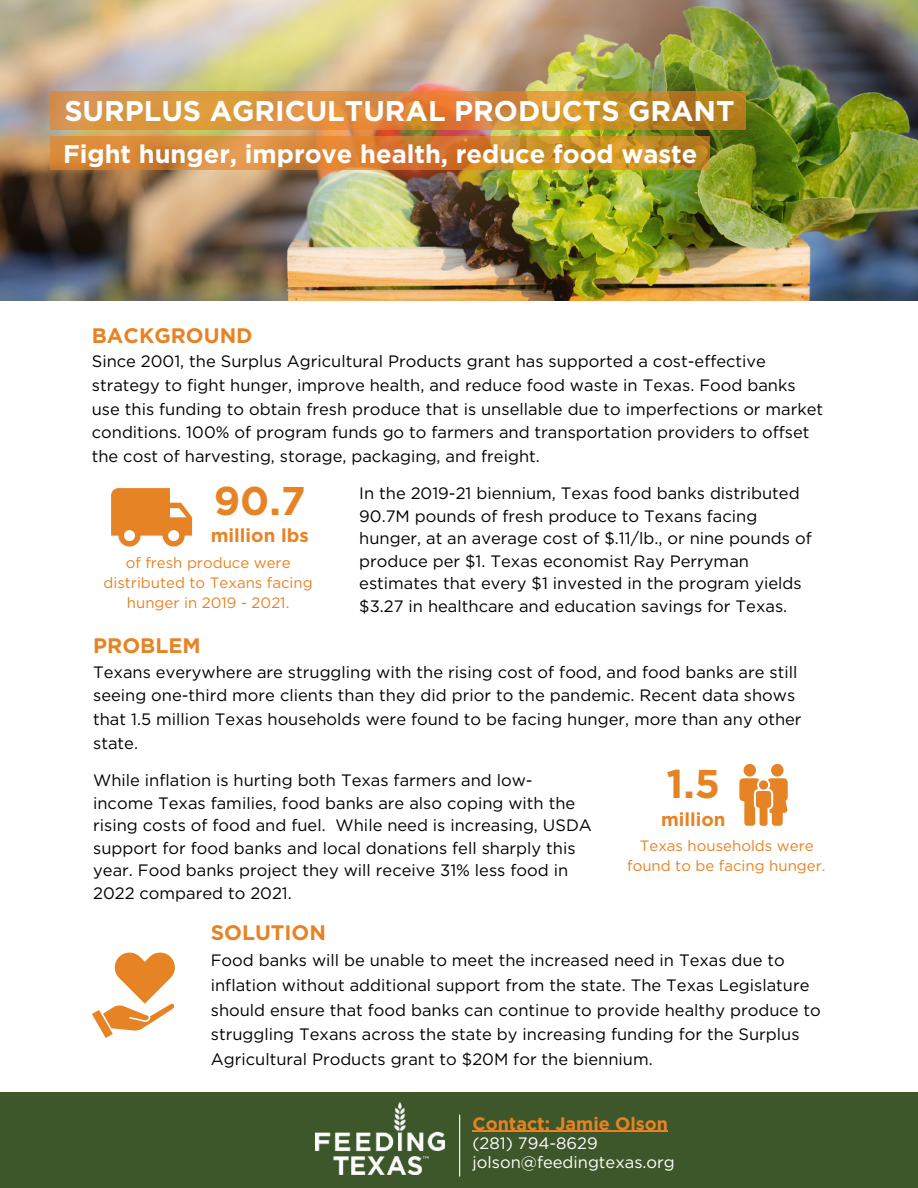
<style>
.page{position:relative;width:918px;height:1188px;background:#fff}
.page>*{position:absolute;margin:0;border:0;box-sizing:border-box;transform-origin:0 0}
.t1{font:700 40.05px "Gotham";color:#e68324}
.t2{font:700 28.5px "Gotham";color:#fff}
.t3{font:700 25.5px "Gotham";color:#fff}
.t4{font:700 21px "Gotham";color:#e68324}
.t5{font:700 18.75px "Gotham";color:#e68324}
.t6{font:700 18px "Gotham";color:#e68324}
.t7{font:16.5px/22.5px "Gotham";color:#000}
.t8{font:16.5px/19.2px "Gotham";color:#fff}
.t9{font:15px/20.2px "Gotham";color:#e68324;text-align:center}
</style>
<div class="page">
<img style="left:0;top:0;width:918px;height:300px">
<svg style="left:111px;top:488px;width:81px;height:59px"></svg>
<div style="left:744px;top:764px;width:12px;height:13px;background:#e68324;border-radius:50%"></div>
<div style="left:771px;top:764px;width:13px;height:13px;background:#e68324;border-radius:50%"></div>
<svg style="left:739px;top:778px;width:49px;height:48px"></svg>
<svg style="left:92px;top:953px;width:83px;height:85px"></svg>
<svg style="left:50px;top:136px;width:660px;height:34px;background:#d28731"></svg>
<svg style="left:50px;top:92px;width:696px;height:38px;background:#d38d38"></svg>
<div style="left:0;top:1093px;width:918px;height:95px;background:#3d572a"></div>
<img style="left:315px;top:1102px;width:130px;height:72px">
<hr style="left:473px;top:1131px;width:195px;height:1px;background:#e68324">
<hr style="left:459px;top:1115px;width:1px;height:62px;background:#fff">
<h2 class="t2" style="left:64px;top:92px;width:672px">SURPLUS AGRICULTURAL PRODUCTS GRANT</h2>
<h3 class="t3" style="left:63px;top:137px;width:636px">Fight hunger, improve health, reduce food waste</h3>
<p class="t4" style="left:92px;top:321px;width:162px">BACKGROUND</p>
<p class="t7" style="left:92px;top:349px;width:733px;line-height:23.7px">Since 2001, the Surplus Agricultural Products grant has supported a cost-effective strategy to fight hunger, improve health, and reduce food waste in Texas. Food banks use this funding to obtain fresh produce that is unsellable due to imperfections or market conditions. 100% of program funds go to farmers and transportation providers to offset the cost of harvesting, storage, packaging, and freight.</p>
<h1 class="t1" style="left:214px;top:474px;width:93px">90.7</h1>
<p class="t5" style="left:211px;top:523px;width:99px">million lbs</p>
<p class="t9" style="left:104px;top:552px;width:211px">of fresh produce were distributed to Texans facing hunger in 2019 - 2021.</p>
<p class="t7" style="left:359px;top:482px;width:454px">In the 2019-21 biennium, Texas food banks distributed 90.7M pounds of fresh produce to Texans facing hunger, at an average cost of $.11/lb., or nine pounds of produce per $1. Texas economist Ray Perryman estimates that every $1 invested in the program yields $3.27 in healthcare and education savings for Texas.</p>
<p class="t4" style="left:93px;top:632px;width:109px">PROBLEM</p>
<p class="t7" style="left:93px;top:660px;width:710px;line-height:23.7px">Texans everywhere are struggling with the rising cost of food, and food banks are still seeing one-third more clients than they did prior to the pandemic. Recent data shows that 1.5 million Texas households were found to be facing hunger, more than any other state.</p>
<p class="t7" style="left:93px;top:769px;width:500px">While inflation is hurting both Texas farmers and low&shy;income Texas families, food banks are also coping with the rising costs of food and fuel. While need is increasing, USDA support for food banks and local donations fell sharply this year. Food banks project they will receive 31% less food in 2022 compared to 2021.</p>
<h1 class="t1" style="left:666px;top:757px;width:55px">1.5</h1>
<p class="t5" style="left:661px;top:807px;width:66px">million</p>
<p class="t9" style="left:627px;top:835px;width:200px">Texas households were found to be facing hunger.</p>
<p class="t4" style="left:211px;top:919px;width:117px">SOLUTION</p>
<p class="t7" style="left:211px;top:948px;width:612px;line-height:24.8px">Food banks will be unable to meet the increased need in Texas due to inflation without additional support from the state. The Texas Legislature should ensure that food banks can continue to provide healthy produce to struggling Texans across the state by increasing funding for the Surplus Agricultural Products grant to $20M for the biennium.</p>
<p class="t6" style="left:472px;top:1111px;width:197px">Contact: Jamie Olson</p>
<p class="t8" style="left:472px;top:1133px;width:204px">(281) 794-8629 jolson@feedingtexas.org</p>
</div>
